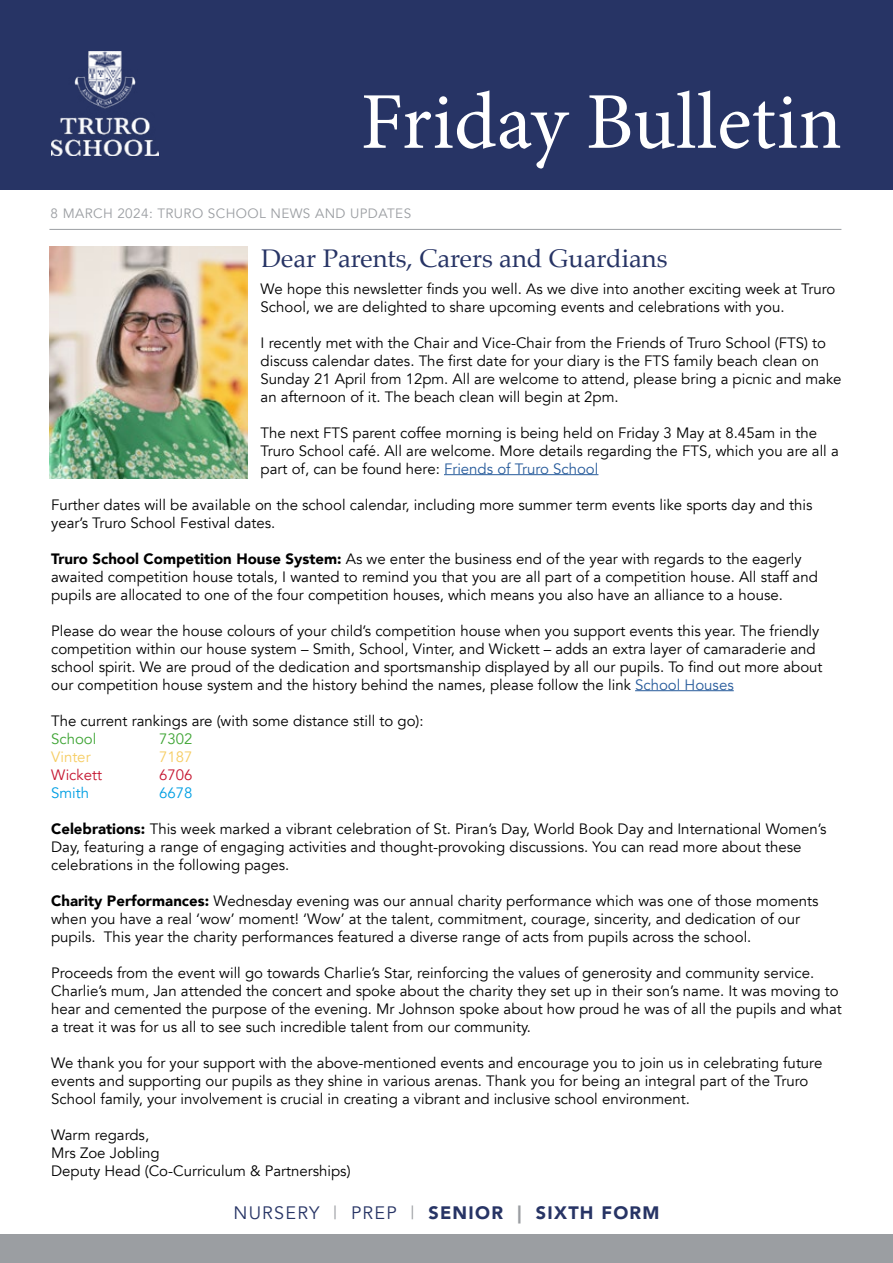
<style>
.page{position:relative;width:893px;height:1263px;background:#fff}
.page>*{position:absolute;margin:0;border:0;box-sizing:border-box;transform-origin:0 0}
.t1{font:80.55px "Minion Pro";color:#fff}
.t2{font:25.5px "Palatino";color:#273465}
.t3{font:900 18px "Avenir";letter-spacing:.07em;color:#273465}
.t4{font:15px/18px "Avenir";color:#000}
.t5{font:15px "Avenir";color:#c51631}
.t6{font:15px "Avenir";color:#3fa535}
.t7{font:15px "Avenir";color:#f6cd63}
.t8{font:15px "Avenir";color:#009fe3}
.t9{font:13.5px "Avenir";letter-spacing:.03em;color:#9b9ea2}
.s1{color:#275b9b}
.s2{font-weight:900}
.s3{font-weight:400}
.s4{font-weight:400;color:#9b9ea2}
.s5{color:#9b9ea2}
</style>
<div class="page">
<hr style="left:49px;top:229px;width:792px;height:1px;background:#9b9ea2">
<div style="left:0;top:0;width:893px;height:189px;background:#273465"></div>
<img style="left:51px;top:51px;width:107px;height:104px">
<hr style="left:444px;top:474px;width:154px;height:1px;background:#275b9b">
<hr style="left:635px;top:690px;width:99px;height:1px;background:#275b9b">
<img style="left:49px;top:246px;width:199px;height:232px">
<div style="left:0;top:1234px;width:893px;height:29px;background:#9b9ea2"></div>
<h1 class="t1" style="left:361px;top:68px;width:483px">Friday Bulletin</h1>
<p class="t9" style="left:51px;top:205px;width:362px">8 MARCH 2024: TRURO SCHOOL NEWS AND UPDATES</p>
<h2 class="t2" style="left:261px;top:237px;width:407px">Dear Parents, Carers and Guardians</h2>
<p class="t4" style="left:261px;top:280px;width:576px">We hope this newsletter finds you well. As we dive into another exciting week at Truro<br>School, we are delighted to share upcoming events and celebrations with you.</p>
<p class="t4" style="left:261px;top:334px;width:582px">I recently met with the Chair and Vice-Chair from the Friends of Truro School (FTS) to discuss calendar dates. The first date for your diary is the FTS family beach clean on Sunday 21 April from 12pm. All are welcome to attend, please bring a picnic and make an afternoon of it. The beach clean will begin at 2pm.</p>
<p class="t4" style="left:261px;top:424px;width:580px">The next FTS parent coffee morning is being held on Friday 3 May at 8.45am in the<br>Truro School café. All are welcome. More details regarding the FTS, which you are all a part of, can be found here: <span class="s1">Friends of Truro School</span></p>
<p class="t4" style="left:51px;top:496px;width:763px">Further dates will be available on the school calendar, including more summer term events like sports day and this year’s Truro School Festival dates.</p>
<p class="t4" style="left:51px;top:550px;width:768px"><span class="s2">Truro School Competition House System:</span> As we enter the business end of the year with regards to the eagerly awaited competition house totals, I wanted to remind you that you are all part of a competition house. All staff and pupils are allocated to one of the four competition houses, which means you also have an alliance to a house.</p>
<p class="t4" style="left:51px;top:622px;width:773px">Please do wear the house colours of your child’s competition house when you support events this year. The friendly competition within our house system – Smith, School, Vinter, and Wickett – adds an extra layer of camaraderie and school spirit. We are proud of the dedication and sportsmanship displayed by all our pupils. To find out more about our competition house system and the history behind the names, please follow the link <span class="s1">School Houses</span></p>
<p class="t4" style="left:51px;top:712px;width:374px">The current rankings are (with some distance still to go):</p>
<p class="t6" style="left:51px;top:729px;width:47px">School</p>
<p class="t6" style="left:159px;top:729px;width:35px">7302</p>
<p class="t7" style="left:51px;top:747px;width:41px">Vinter</p>
<p class="t7" style="left:159px;top:747px;width:35px">7187</p>
<p class="t5" style="left:51px;top:765px;width:52px">Wickett</p>
<p class="t5" style="left:159px;top:765px;width:35px">6706</p>
<p class="t8" style="left:51px;top:783px;width:40px">Smith</p>
<p class="t8" style="left:159px;top:783px;width:35px">6678</p>
<p class="t4" style="left:51px;top:820px;width:777px"><span class="s2">Celebrations:</span> This week marked a vibrant celebration of St. Piran’s Day, World Book Day and International Women’s<br>Day, featuring a range of engaging activities and thought-provoking discussions. You can read more about these celebrations in the following pages.</p>
<p class="t4" style="left:51px;top:892px;width:769px"><span class="s2">Charity Performances:</span> Wednesday evening was our annual charity performance which was one of those moments when you have a real ‘wow’ moment! ‘Wow’ at the talent, commitment, courage, sincerity, and dedication of our pupils. This year the charity performances featured a diverse range of acts from pupils across the school.</p>
<p class="t4" style="left:51px;top:964px;width:792px">Proceeds from the event will go towards Charlie’s Star, reinforcing the values of generosity and community service.<br>Charlie’s mum, Jan attended the concert and spoke about the charity they set up in their son’s name. It was moving to hear and cemented the purpose of the evening. Mr Johnson spoke about how proud he was of all the pupils and what a treat it was for us all to see such incredible talent from our community.</p>
<p class="t4" style="left:51px;top:1054px;width:773px">We thank you for your support with the above-mentioned events and encourage you to join us in celebrating future events and supporting our pupils as they shine in various arenas. Thank you for being an integral part of the Truro<br>School family, your involvement is crucial in creating a vibrant and inclusive school environment.</p>
<p class="t4" style="left:51px;top:1126px;width:301px">Warm regards,<br>Mrs Zoe Jobling<br>Deputy Head (Co-Curriculum &amp; Partnerships)</p>
<p class="t3" style="left:233px;top:1197px;width:428px"><span class="s3">NURSERY</span> <span class="s4">|</span> <span class="s3">PREP</span> <span class="s4">|</span> SENIOR <span class="s5">|</span> SIXTH FORM</p>
</div>
